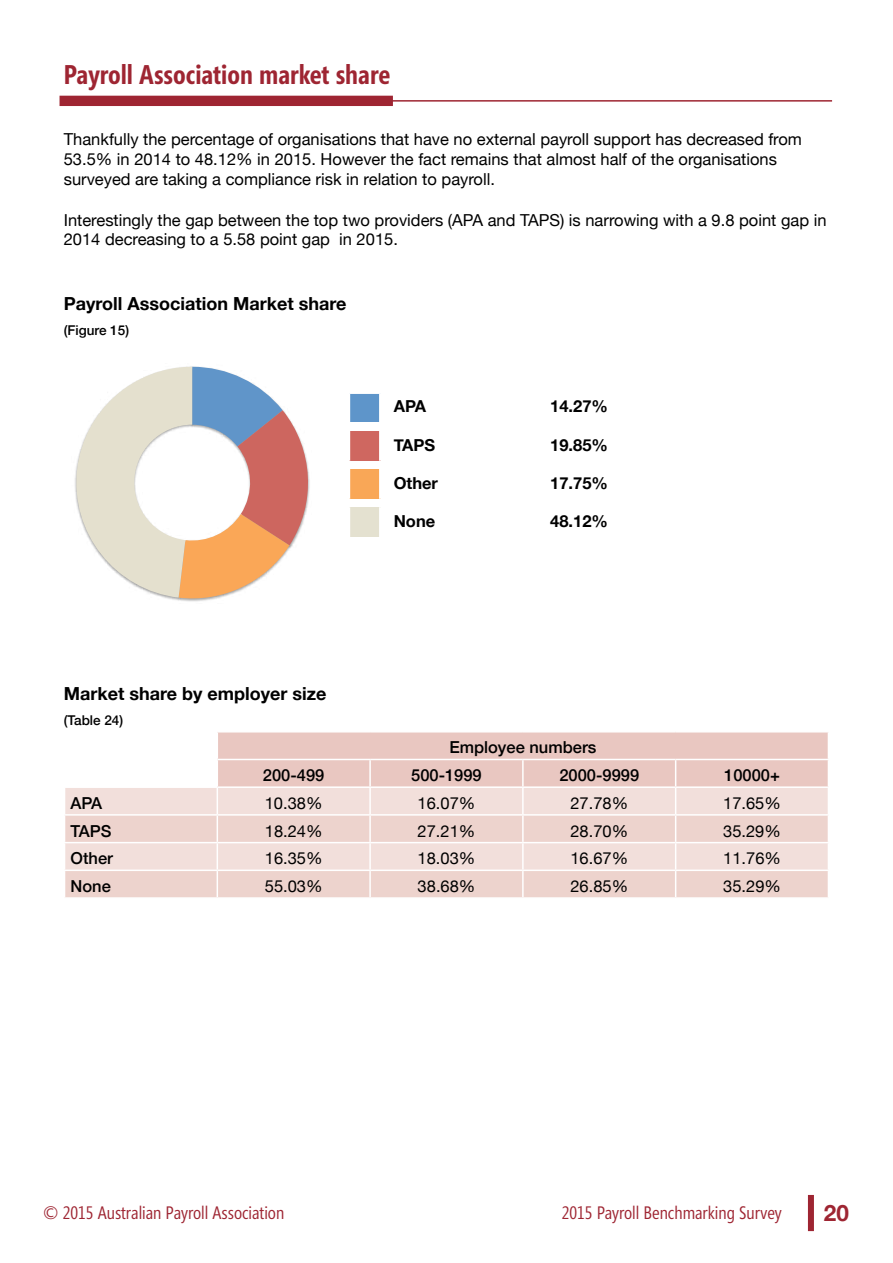
<style>
.page{position:relative;width:893px;height:1263px;background:#fff}
.page>*{position:absolute;margin:0;border:0;box-sizing:border-box;transform-origin:0 0}
.t1{font:700 27px "Segoe Condensed";color:#9e2532}
.t2{font:700 22.5px "Helvetica Neue";color:#9e2532}
.t3{font:18px "Segoe Condensed";color:#9e2532}
.t4{font:700 18px "Helvetica Neue";color:#000}
.t5{font:16.5px/19.8px "Helvetica Neue";color:#000}
.t6{font:500 16.5px "Helvetica Neue";color:#000}
.t7{font:700 16.5px "Helvetica Neue";color:#000}
.t8{font:500 13.5px "Helvetica Neue";color:#000}
</style>
<div class="page">
<div style="left:808px;top:1195px;width:6px;height:36px;background:#9e2532"></div>
<div style="left:349px;top:392px;width:32px;height:30px;background:#5e95ca"></div>
<div style="left:349px;top:431px;width:32px;height:29px;background:#cf6760"></div>
<div style="left:349px;top:469px;width:32px;height:30px;background:#f9a757"></div>
<div style="left:349px;top:507px;width:32px;height:30px;background:#e4e1d0"></div>
<hr style="left:347px;top:391px;width:35px;height:3px;background:#fff">
<hr style="left:347px;top:394px;width:3px;height:28px;background:#fff">
<hr style="left:379px;top:394px;width:3px;height:28px;background:#fff">
<hr style="left:347px;top:431px;width:3px;height:29px;background:#fff">
<hr style="left:379px;top:431px;width:3px;height:29px;background:#fff">
<hr style="left:347px;top:469px;width:3px;height:30px;background:#fff">
<hr style="left:379px;top:469px;width:3px;height:30px;background:#fff">
<hr style="left:347px;top:507px;width:3px;height:30px;background:#fff">
<hr style="left:379px;top:507px;width:3px;height:30px;background:#fff">
<svg style="left:75px;top:366px;width:235px;height:236px"></svg>
<div style="left:65px;top:788px;width:152px;height:26px;background:#f2dfdb"></div>
<svg style="left:65px;top:816px;width:152px;height:81px;background:#eed7d2"></svg>
<hr style="left:64px;top:842px;width:153px;height:1px;background:#fff">
<hr style="left:64px;top:869px;width:153px;height:2px;background:#fff">
<svg style="left:217px;top:732px;width:611px;height:165px;background:#eed5d0"></svg>
<hr style="left:60px;top:100px;width:772px;height:2px;background:#9e2532">
<div style="left:60px;top:96px;width:333px;height:10px;background:#9e2532"></div>
<h1 class="t1" style="left:64px;top:59px;width:328px">Payroll Association market share</h1>
<p class="t5" style="left:64px;top:129px;width:740px">Thankfully the percentage of organisations that have no external payroll support has decreased from<br>53.5% in 2014 to 48.12% in 2015. However the fact remains that almost half of the organisations surveyed are taking a compliance risk in relation to payroll.</p>
<p class="t5" style="left:64px;top:210px;width:764px">Interestingly the gap between the top two providers (APA and TAPS) is narrowing with a 9.8 point gap in<br>2014 decreasing to a 5.58 point gap in 2015.</p>
<p class="t4" style="left:64px;top:292px;width:284px">Payroll Association Market share</p>
<p class="t8" style="left:64px;top:320px;width:67px">(Figure 15)</p>
<p class="t7" style="left:394px;top:396px;width:34px">APA</p>
<p class="t7" style="left:550px;top:396px;width:59px">14.27%</p>
<p class="t7" style="left:394px;top:434px;width:43px">TAPS</p>
<p class="t7" style="left:550px;top:434px;width:59px">19.85%</p>
<p class="t7" style="left:394px;top:473px;width:46px">Other</p>
<p class="t7" style="left:550px;top:473px;width:59px">17.75%</p>
<p class="t7" style="left:394px;top:511px;width:43px">None</p>
<p class="t7" style="left:550px;top:511px;width:59px">48.12%</p>
<p class="t4" style="left:64px;top:683px;width:264px">Market share by employer size</p>
<p class="t8" style="left:64px;top:709px;width:61px">(Table 24)</p>
<p class="t6" style="left:449px;top:734px;width:149px">Employee numbers</p>
<p class="t6" style="left:263px;top:762px;width:63px">200-499</p>
<p class="t6" style="left:411px;top:762px;width:72px">500-1999</p>
<p class="t6" style="left:559px;top:762px;width:81px">2000-9999</p>
<p class="t6" style="left:724px;top:762px;width:57px">10000+</p>
<p class="t6" style="left:71px;top:790px;width:33px">APA</p>
<p class="t5" style="left:265px;top:793px;width:59px">10.38%</p>
<p class="t5" style="left:418px;top:793px;width:59px">16.07%</p>
<p class="t5" style="left:570px;top:793px;width:59px">27.78%</p>
<p class="t5" style="left:723px;top:793px;width:59px">17.65%</p>
<p class="t6" style="left:71px;top:817px;width:42px">TAPS</p>
<p class="t5" style="left:265px;top:821px;width:59px">18.24%</p>
<p class="t5" style="left:418px;top:821px;width:59px">27.21%</p>
<p class="t5" style="left:570px;top:821px;width:59px">28.70%</p>
<p class="t5" style="left:723px;top:821px;width:59px">35.29%</p>
<p class="t6" style="left:71px;top:845px;width:44px">Other</p>
<p class="t5" style="left:265px;top:848px;width:59px">16.35%</p>
<p class="t5" style="left:418px;top:848px;width:59px">18.03%</p>
<p class="t5" style="left:570px;top:848px;width:59px">16.67%</p>
<p class="t5" style="left:723px;top:848px;width:59px">11.76%</p>
<p class="t6" style="left:71px;top:873px;width:42px">None</p>
<p class="t5" style="left:265px;top:876px;width:59px">55.03%</p>
<p class="t5" style="left:418px;top:876px;width:59px">38.68%</p>
<p class="t5" style="left:570px;top:876px;width:59px">26.85%</p>
<p class="t5" style="left:723px;top:876px;width:59px">35.29%</p>
<p class="t3" style="left:43px;top:1202px;width:242px">© 2015 Australian Payroll Association</p>
<p class="t3" style="left:562px;top:1202px;width:221px">2015 Payroll Benchmarking Survey</p>
<h2 class="t2" style="left:824px;top:1199px;width:27px">20</h2>
</div>
